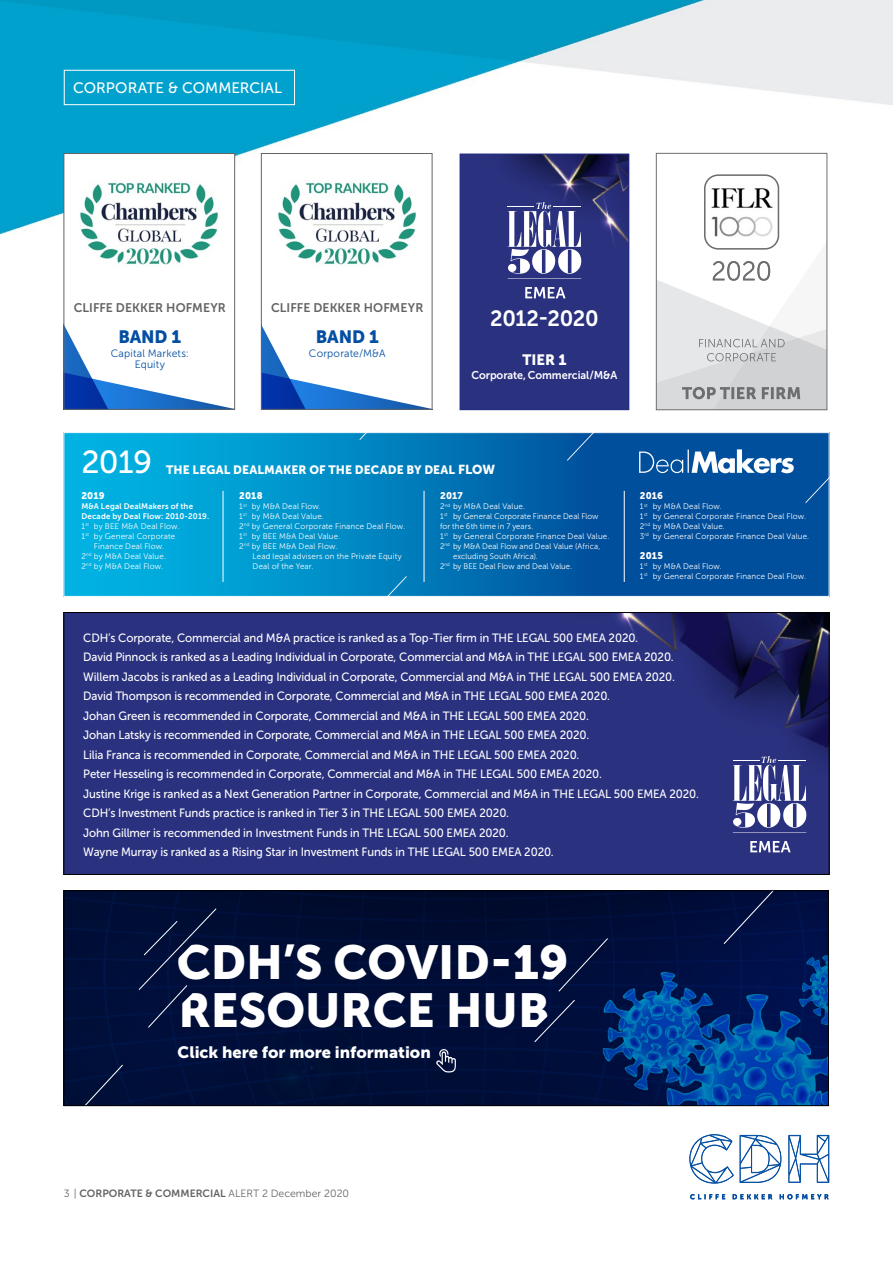
<style>
.page{position:relative;width:893px;height:1263px;background:#fff}
.page>*{position:absolute;margin:0;border:0;box-sizing:border-box;transform-origin:0 0}
.t1{font:47.4px/48px "Museo Sans 900";color:#fff}
.t2{font:31.8px "Museo Sans 500";color:#fff}
.t3{font:22.05px "Museo Sans 700";letter-spacing:-.01em;color:#fff}
.t4{font:17.85px "Museo Sans 900";letter-spacing:-.005em;color:#034ea2}
.t5{font:16.35px "Museo Sans 900";color:#fff}
.t6{font:15.15px "Museo Sans 500";color:#fff}
.t7{font:14.85px "Museo Sans 900";color:#fff}
.t8{font:12.45px "Museo Sans 700";letter-spacing:.01em;color:#636466}
.t9{font:12.15px "Museo Sans 900";letter-spacing:.01em;color:#fff}
.t10{font:12px/19.5px "Museo Sans 500";letter-spacing:-.01em;color:#fff;scale:.95 1}
.t11{font:11.25px "Museo Sans 700";letter-spacing:-.005em;color:#fff;scale:.96 1}
.t12{font:10.65px/11.4px "Museo Sans 300";letter-spacing:.015em;color:#034ea2;text-align:center}
.t13{font:10.5px "Museo Sans 300";color:#636466}
.t14{font:9.6px "Museo Sans 900";letter-spacing:.015em;color:#fff}
.t15{font:8.1px/9.9px "Museo Sans 300";letter-spacing:.02em;color:#fff}
.t16{font:8.1px "Museo Sans 300";letter-spacing:.02em;color:#fff;scale:.96 1}
.t17{font:8.1px/9.9px "Museo Sans 700";letter-spacing:.02em;color:#fff}
.s1{font-size:12.9px}
.s2{font-family:"Museo Sans 700"}
</style>
<div class="page">
<img style="left:0;top:0;width:893px;height:247px">
<img style="left:65px;top:614px;width:762px;height:259px">
<div style="left:63px;top:612px;width:766px;height:263px;border:1px solid #000"></div>
<svg style="left:733px;top:756px;width:73px;height:73px"></svg>
<hr style="left:733px;top:832px;width:73px;height:1px;background:#fff">
<svg style="left:750px;top:841px;width:41px;height:11px"></svg>
<div style="left:64px;top:70px;width:231px;height:35px;border:1px solid #fff"></div>
<svg style="left:690px;top:1194px;width:139px;height:5px"></svg>
<svg style="left:689px;top:1134px;width:45px;height:50px"></svg>
<svg style="left:740px;top:1135px;width:41px;height:48px"></svg>
<svg style="left:788px;top:1135px;width:41px;height:48px"></svg>
<svg style="left:65px;top:434px;width:762px;height:161px;background:#0079b9"></svg>
<svg style="left:567px;top:434px;width:35px;height:29px"></svg>
<svg style="left:805px;top:463px;width:22px;height:43px"></svg>
<svg style="left:372px;top:573px;width:35px;height:22px"></svg>
<svg style="left:359px;top:434px;width:35px;height:9px"></svg>
<div style="left:63px;top:432px;width:766px;height:165px;border:1px solid #fff"></div>
<hr style="left:424px;top:491px;width:1px;height:91px;background:#fff">
<hr style="left:624px;top:491px;width:1px;height:91px;background:#fff">
<hr style="left:223px;top:491px;width:1px;height:91px;background:#fff">
<svg style="left:639px;top:449px;width:155px;height:24px"></svg>
<img style="left:462px;top:156px;width:165px;height:252px">
<div style="left:460px;top:154px;width:169px;height:256px;border:1px solid #232e83"></div>
<svg style="left:508px;top:202px;width:73px;height:73px"></svg>
<hr style="left:508px;top:278px;width:73px;height:1px;background:#fff">
<svg style="left:525px;top:287px;width:41px;height:11px"></svg>
<div style="left:261px;top:153px;width:171px;height:256px;background:#fff"></div>
<svg style="left:263px;top:328px;width:164px;height:80px"></svg>
<div style="left:261px;top:153px;width:171px;height:257px;border:1px solid #636466"></div>
<img style="left:277px;top:181px;width:139px;height:84px">
<div style="left:64px;top:153px;width:171px;height:256px;background:#fff"></div>
<svg style="left:65px;top:327px;width:165px;height:81px"></svg>
<div style="left:63px;top:153px;width:172px;height:257px;border:1px solid #636466"></div>
<img style="left:80px;top:181px;width:138px;height:84px">
<div style="left:656px;top:153px;width:171px;height:257px;background:#fff"></div>
<img style="left:707px;top:178px;width:70px;height:49px">
<div style="left:704px;top:174px;width:75px;height:76px;border:2px solid #6d6e71;border-radius:13px"></div>
<svg style="left:656px;top:227px;width:171px;height:183px"></svg>
<svg style="left:64px;top:891px;width:764px;height:215px;background:#011646"></svg>
<p class="t6" style="left:73px;top:80px;width:210px">CORPORATE &amp; COMMERCIAL</p>
<p class="t8" style="left:74px;top:301px;width:154px">CLIFFE DEKKER HOFMEYR</p>
<h3 class="t4" style="left:118px;top:327px;width:64px">BAND 1</h3>
<p class="t12" style="left:111px;top:348px;width:80px">Capital Markets:<br>Equity</p>
<p class="t8" style="left:271px;top:301px;width:154px">CLIFFE DEKKER HOFMEYR</p>
<h3 class="t4" style="left:316px;top:327px;width:64px">BAND 1</h3>
<p class="t12" style="left:309px;top:348px;width:78px">Corporate/M&amp;A</p>
<h3 class="t3" style="left:490px;top:306px;width:110px">2012-2020</h3>
<p class="t7" style="left:522px;top:351px;width:46px">TIER 1</p>
<p class="t11" style="left:471px;top:369px;width:154px">Corporate, Commercial/M&amp;A</p>
<h2 class="t2" style="left:81px;top:445px;width:72px">2019</h2>
<p class="t9" style="left:166px;top:463px;width:330px">THE LEGAL DEALMAKER OF THE DECADE BY DEAL <span class="s1">FLOW</span></p>
<p class="t14" style="left:239px;top:490px;width:25px">2018</p>
<p class="t15" style="left:239px;top:501px;width:167px">1<sup>st</sup> by M&amp;A Deal Flow.<br>1<sup>st</sup> by M&amp;A Deal Value.<br>2<sup>nd</sup> by General Corporate Finance Deal Flow.<br>1<sup>st</sup> by BEE M&amp;A Deal Value.<br>2<sup>nd</sup> by BEE M&amp;A Deal Flow.</p>
<p class="t15" style="left:253px;top:551px;width:151px">Lead legal advisers on the Private Equity<br>Deal of the Year.</p>
<p class="t14" style="left:81px;top:490px;width:25px">2019</p>
<p class="t17" style="left:81px;top:501px;width:129px">M&amp;A Legal DealMakers of the<br>Decade by Deal Flow: 2010-2019.</p>
<p class="t15" style="left:81px;top:521px;width:100px">1<sup>st</sup> by BEE M&amp;A Deal Flow.</p>
<p class="t15" style="left:81px;top:531px;width:95px">1<sup>st</sup> by General Corporate</p>
<p class="t15" style="left:94px;top:541px;width:72px">Finance Deal Flow.</p>
<p class="t15" style="left:81px;top:551px;width:86px">2<sup>nd</sup> by M&amp;A Deal Value.</p>
<p class="t15" style="left:81px;top:561px;width:83px">2<sup>nd</sup> by M&amp;A Deal Flow.</p>
<p class="t14" style="left:440px;top:490px;width:24px">2017</p>
<p class="t15" style="left:440px;top:501px;width:86px">2<sup>nd</sup> by M&amp;A Deal Value.</p>
<p class="t16" style="left:440px;top:512px;width:166px">1<sup>st</sup> by General Corporate Finance Deal Flow</p>
<p class="t16" style="left:440px;top:522px;width:98px">for the 6th time in 7 years.</p>
<p class="t15" style="left:440px;top:531px;width:171px">1<sup>st</sup> by General Corporate Finance Deal Value.</p>
<p class="t16" style="left:440px;top:542px;width:168px">2<sup>nd</sup> by M&amp;A Deal Flow and Deal Value (Africa,</p>
<p class="t16" style="left:453px;top:552px;width:90px">excluding South Africa).</p>
<p class="t16" style="left:440px;top:562px;width:139px">2<sup>nd</sup> by BEE Deal Flow and Deal Value.</p>
<p class="t14" style="left:640px;top:490px;width:25px">2016</p>
<p class="t15" style="left:640px;top:501px;width:171px">1<sup>st</sup> by M&amp;A Deal Flow.<br>1<sup>st</sup> by General Corporate Finance Deal Flow.<br>2<sup>nd</sup> by M&amp;A Deal Value.<br>3<sup>rd</sup> by General Corporate Finance Deal Value.</p>
<p class="t14" style="left:640px;top:550px;width:25px">2015</p>
<p class="t15" style="left:640px;top:561px;width:168px">1<sup>st</sup> by M&amp;A Deal Flow.<br>1<sup>st</sup> by General Corporate Finance Deal Flow.</p>
<p class="t10" style="left:83px;top:628px;width:650px">CDH’s Corporate, Commercial and M&amp;A practice is ranked as a Top-Tier firm in THE LEGAL 500 EMEA 2020.<br>David Pinnock is ranked as a Leading Individual in Corporate, Commercial and M&amp;A in THE LEGAL 500 EMEA 2020.<br>Willem Jacobs is ranked as a Leading Individual in Corporate, Commercial and M&amp;A in THE LEGAL 500 EMEA 2020.<br>David Thompson is recommended in Corporate, Commercial and M&amp;A in THE LEGAL 500 EMEA 2020.<br>Johan Green is recommended in Corporate, Commercial and M&amp;A in THE LEGAL 500 EMEA 2020.<br>Johan Latsky is recommended in Corporate, Commercial and M&amp;A in THE LEGAL 500 EMEA 2020.<br>Lilia Franca is recommended in Corporate, Commercial and M&amp;A in THE LEGAL 500 EMEA 2020.<br>Peter Hesseling is recommended in Corporate, Commercial and M&amp;A in THE LEGAL 500 EMEA 2020.<br>Justine Krige is ranked as a Next Generation Partner in Corporate, Commercial and M&amp;A in THE LEGAL 500 EMEA 2020.<br>CDH’s Investment Funds practice is ranked in Tier 3 in THE LEGAL 500 EMEA 2020.<br>John Gillmer is recommended in Investment Funds in THE LEGAL 500 EMEA 2020.<br>Wayne Murray is ranked as a Rising Star in Investment Funds in THE LEGAL 500 EMEA 2020.</p>
<h1 class="t1" style="left:177px;top:938px;width:393px">CDH’S COVID-19<br>RESOURCE HUB</h1>
<h3 class="t5" style="left:178px;top:1043px;width:255px">Click here for more information</h3>
<p class="t13" style="left:64px;top:1188px;width:287px">3 | <span class="s2">CORPORATE &amp; COMMERCIAL</span> ALERT 2 December 2020</p>
</div>
